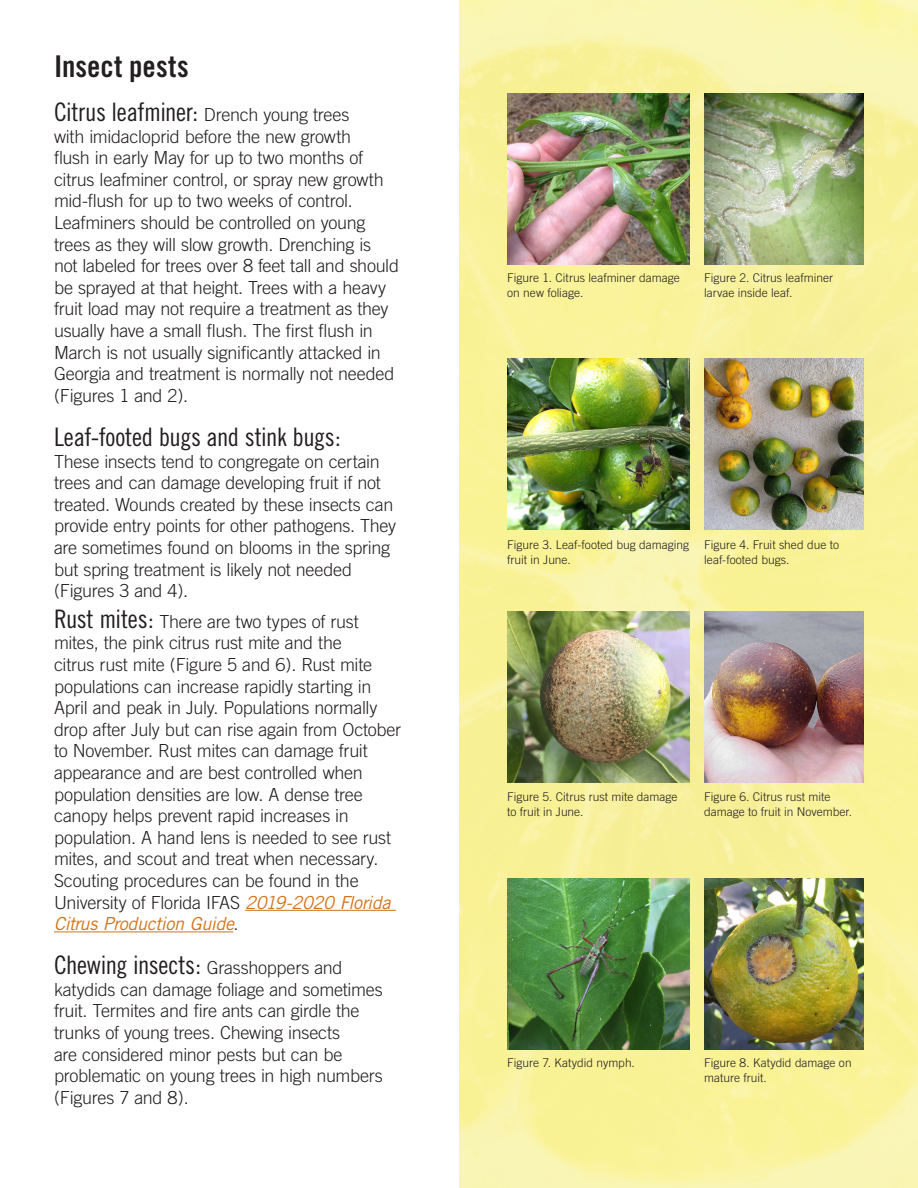
<style>
.page{position:relative;width:918px;height:1188px;background:#fff}
.page>*{position:absolute;margin:0;border:0;box-sizing:border-box;transform-origin:0 0}
.t1{font:30px "Trade Gothic Bold Cond Twenty";letter-spacing:.005em;color:#231f20}
.t2{font:25.5px "Trade Gothic Cond Eighteen";letter-spacing:-.015em;color:#231f20}
.t3{font:300 18px/21.6px "Trade Gothic";letter-spacing:-.015em;color:#231f20}
.Footer_Pub_Info{font:300 12px/14.4px "Trade Gothic";color:#231f20}
.s1{font-family:"Trade Gothic";font-weight:300;font-size:18px}
.s2{font-family:"Trade Gothic Cond Eighteen";font-weight:400;font-size:25.5px}
.s3{font-weight:400;font-style:italic;color:#d27318}
</style>
<div class="page">
<img style="left:459px;top:1px;width:459px;height:1187px">
<hr style="left:245px;top:910px;width:151px;height:1px;background:#d27318">
<hr style="left:54px;top:931px;width:179px;height:1px;background:#d27318">
<img style="left:507px;top:93px;width:182px;height:171px">
<img style="left:704px;top:93px;width:160px;height:171px">
<img style="left:507px;top:359px;width:182px;height:171px">
<img style="left:704px;top:359px;width:160px;height:171px">
<img style="left:507px;top:612px;width:182px;height:171px">
<img style="left:704px;top:612px;width:160px;height:171px">
<img style="left:507px;top:879px;width:182px;height:171px">
<img style="left:704px;top:879px;width:160px;height:171px">
<p class="t1" style="left:54px;top:48px;width:136px">Insect pests</p>
<p class="t2" style="left:54px;top:97px;width:297px">Citrus leafminer: <span class="s1">Drench young trees</span></p>
<p class="t3" style="left:54px;top:125px;width:347px">with imidacloprid before the new growth<br>flush in early May for up to two months of citrus leafminer control, or spray new growth mid-flush for up to two weeks of control.<br>Leafminers should be controlled on young trees as they will slow growth. Drenching is not labeled for trees over 8 feet tall and should be sprayed at that height. Trees with a heavy fruit load may not require a treatment as they usually have a small flush. The first flush in March is not usually significantly attacked in Georgia and treatment is normally not needed (Figures 1 and 2).</p>
<p class="t2" style="left:54px;top:422px;width:288px">Leaf-footed bugs and stink bugs:</p>
<p class="t3" style="left:54px;top:450px;width:344px">These insects tend to congregate on certain trees and can damage developing fruit if not treated. Wounds created by these insects can provide entry points for other pathogens. They are sometimes found on blooms in the spring but spring treatment is likely not needed (Figures 3 and 4).</p>
<p class="t3" style="left:54px;top:610px;width:349px"><span class="s2">Rust mites:</span> There are two types of rust mites, the pink citrus rust mite and the<br>citrus rust mite (Figure 5 and 6). Rust mite populations can increase rapidly starting in April and peak in July. Populations normally drop after July but can rise again from October to November. Rust mites can damage fruit appearance and are best controlled when population densities are low. A dense tree canopy helps prevent rapid increases in population. A hand lens is needed to see rust mites, and scout and treat when necessary.<br>Scouting procedures can be found in the University of Florida IFAS <span class="s3">2019-2020 Florida Citrus Production Guide</span>.</p>
<p class="t2" style="left:54px;top:950px;width:290px">Chewing insects: <span class="s1">Grasshoppers and</span></p>
<p class="t3" style="left:54px;top:978px;width:330px">katydids can damage foliage and sometimes fruit. Termites and fire ants can girdle the trunks of young trees. Chewing insects<br>are considered minor pests but can be problematic on young trees in high numbers (Figures 7 and 8).</p>
<p class="Footer_Pub_Info" style="left:507px;top:270px;width:174px">Figure 1. Citrus leafminer damage on new foliage.</p>
<p class="Footer_Pub_Info" style="left:704px;top:270px;width:130px">Figure 2. Citrus leafminer larvae inside leaf.</p>
<p class="Footer_Pub_Info" style="left:507px;top:538px;width:183px">Figure 3. Leaf-footed bug damaging fruit in June.</p>
<p class="Footer_Pub_Info" style="left:704px;top:538px;width:136px">Figure 4. Fruit shed due to leaf-footed bugs.</p>
<p class="Footer_Pub_Info" style="left:507px;top:790px;width:172px">Figure 5. Citrus rust mite damage to fruit in June.</p>
<p class="Footer_Pub_Info" style="left:704px;top:790px;width:150px">Figure 6. Citrus rust mite damage to fruit in November.</p>
<p class="Footer_Pub_Info" style="left:507px;top:1056px;width:129px">Figure 7. Katydid nymph.</p>
<p class="Footer_Pub_Info" style="left:704px;top:1056px;width:149px">Figure 8. Katydid damage on mature fruit.</p>
</div>
